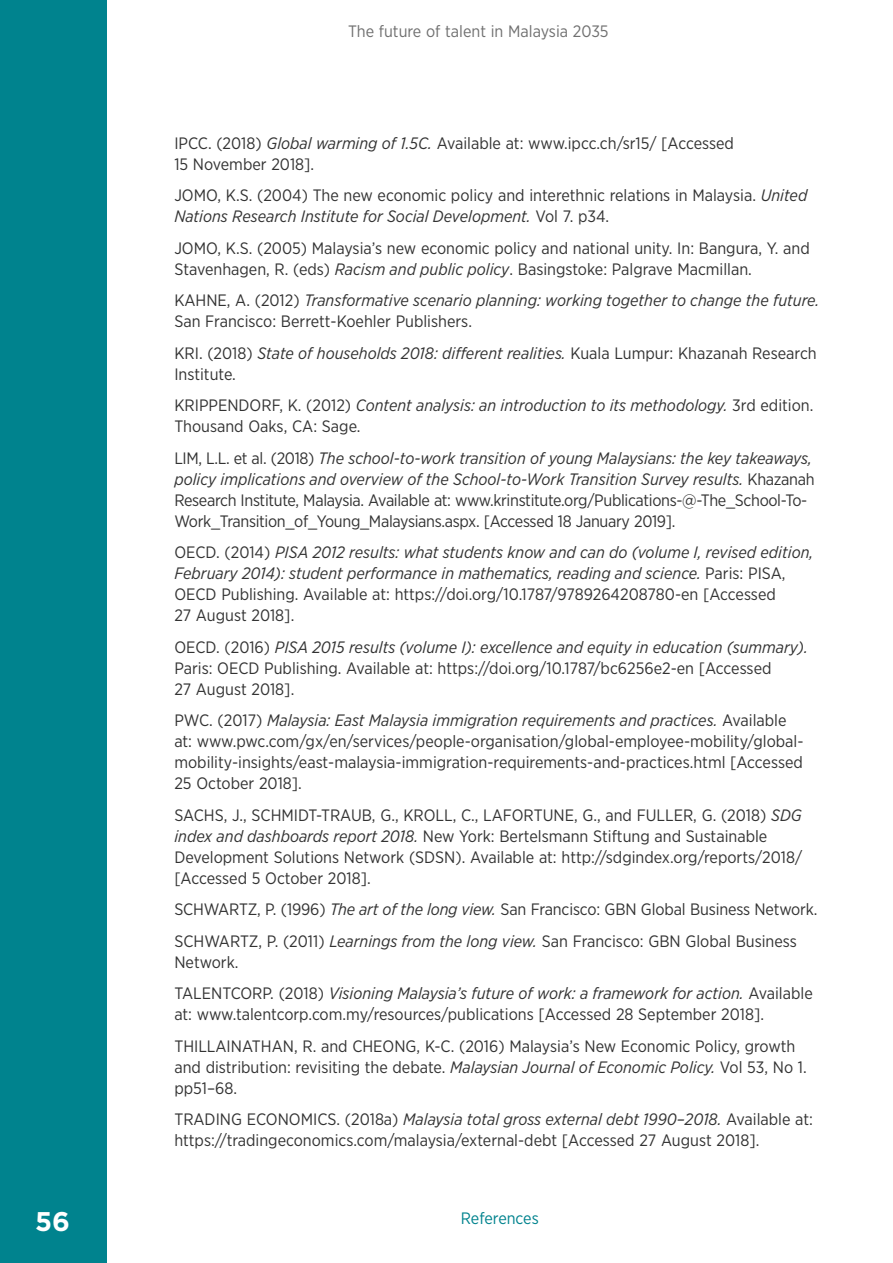
<style>
.page{position:relative;width:893px;height:1263px;background:#fff}
.page>*{position:absolute;margin:0;border:0;box-sizing:border-box;transform-origin:0 0}
.t1{font:700 27px "Gotham";color:#fff}
.B_body{font:16.5px/21px "Gotham Narrow";color:#333}
.B_body-2{font:italic 16.5px/21px "Gotham Narrow";color:#333}
.B_body-3{font:16.5px/21px "Gotham Narrow";letter-spacing:-.02em;color:#333}
.t2{font:16.5px "Gotham Narrow";color:#707070}
.t3{font:16.5px "Gotham Narrow";color:#00838e}
.s1{font-style:italic}
.s2{font-style:normal}
</style>
<div class="page">
<div style="left:0;top:0;width:106px;height:1263px;background:#00838e"></div>
<h1 class="t1" style="left:35px;top:1204px;width:36px">56</h1>
<p class="t2" style="left:348px;top:21px;width:262px">The future of talent in Malaysia 2035</p>
<p class="B_body" style="left:174px;top:132px;width:561px">IPCC. (2018) <span class="s1">Global warming of 1.5C.</span> Available at: www.ipcc.ch/sr15/ [Accessed<br>15 November 2018].</p>
<p class="B_body" style="left:174px;top:184px;width:634px">JOMO, K.S. (2004) The new economic policy and interethnic relations in Malaysia. <span class="s1">United<br>Nations Research Institute for Social Development.</span> Vol 7. p34.</p>
<p class="B_body" style="left:174px;top:237px;width:637px">JOMO, K.S. (2005) Malaysia’s new economic policy and national unity. In: Bangura, Y. and<br>Stavenhagen, R. (eds) <span class="s1">Racism and public policy</span>. Basingstoke: Palgrave Macmillan.</p>
<p class="B_body-2" style="left:174px;top:289px;width:646px"><span class="s2">KAHNE, A. (2012)</span> Transformative scenario planning: working together to change the future.<br><span class="s2">San Francisco: Berrett-Koehler Publishers.</span></p>
<p class="B_body" style="left:174px;top:342px;width:644px">KRI. (2018) <span class="s1">State of households 2018: different realities.</span> Kuala Lumpur: Khazanah Research<br>Institute.</p>
<p class="B_body" style="left:174px;top:394px;width:641px">KRIPPENDORF, K. (2012) <span class="s1">Content analysis: an introduction to its methodology.</span> 3rd edition.<br>Thousand Oaks, CA: Sage.</p>
<p class="B_body-3" style="left:174px;top:447px;width:642px">LIM, L.L. et al. (2018) <span class="s1">The school-to-work transition of young Malaysians: the key takeaways, policy implications and overview of the School-to-Work Transition Survey results.</span> Khazanah Research Institute, Malaysia. Available at: www.krinstitute.org/Publications-@-The_School-To-Work_Transition_of_Young_Malaysians.aspx. [Accessed 18 January 2019].</p>
<p class="B_body-2" style="left:174px;top:541px;width:640px"><span class="s2">OECD. (2014)</span> PISA 2012 results: what students know and can do (volume I, revised edition, February 2014): student performance in mathematics, reading and science. <span class="s2">Paris: PISA, OECD Publishing. Available at: https://doi.org/10.1787/9789264208780-en [Accessed<br>27 August 2018].</span></p>
<p class="B_body" style="left:174px;top:636px;width:635px">OECD. (2016) <span class="s1">PISA 2015 results (volume I): excellence and equity in education (summary).<br></span>Paris: OECD Publishing. Available at: https://doi.org/10.1787/bc6256e2-en [Accessed<br>27 August 2018].</p>
<p class="B_body" style="left:174px;top:709px;width:631px">PWC. (2017) <span class="s1">Malaysia: East Malaysia immigration requirements and practices.</span> Available at: www.pwc.com/gx/en/services/people-organisation/global-employee-mobility/global&shy;mobility-insights/east-malaysia-immigration-requirements-and-practices.html [Accessed 25 October 2018].</p>
<p class="B_body" style="left:174px;top:804px;width:629px">SACHS, J., SCHMIDT-TRAUB, G., KROLL, C., LAFORTUNE, G., and FULLER, G. (2018) <span class="s1">SDG index and dashboards report 2018.</span> New York: Bertelsmann Stiftung and Sustainable Development Solutions Network (SDSN). Available at: http://sdgindex.org/reports/2018/ [Accessed 5 October 2018].</p>
<p class="B_body" style="left:174px;top:898px;width:645px">SCHWARTZ, P. (1996) <span class="s1">The art of the long view.</span> San Francisco: GBN Global Business Network.</p>
<p class="B_body" style="left:174px;top:930px;width:624px">SCHWARTZ, P. (2011) <span class="s1">Learnings from the long view.</span> San Francisco: GBN Global Business<br>Network.</p>
<p class="B_body" style="left:174px;top:982px;width:640px">TALENTCORP. (2018) <span class="s1">Visioning Malaysia’s future of work: a framework for action.</span> Available at: www.talentcorp.com.my/resources/publications [Accessed 28 September 2018].</p>
<p class="B_body" style="left:174px;top:1035px;width:634px">THILLAINATHAN, R. and CHEONG, K-C. (2016) Malaysia’s New Economic Policy, growth and distribution: revisiting the debate. <span class="s1">Malaysian Journal of Economic Policy.</span> Vol 53, No 1. pp51–68.</p>
<p class="B_body" style="left:174px;top:1108px;width:640px">TRADING ECONOMICS. (2018a) <span class="s1">Malaysia total gross external debt 1990–2018.</span> Available at: https://tradingeconomics.com/malaysia/external-debt [Accessed 27 August 2018].</p>
<p class="t3" style="left:461px;top:1208px;width:79px">References</p>
</div>
